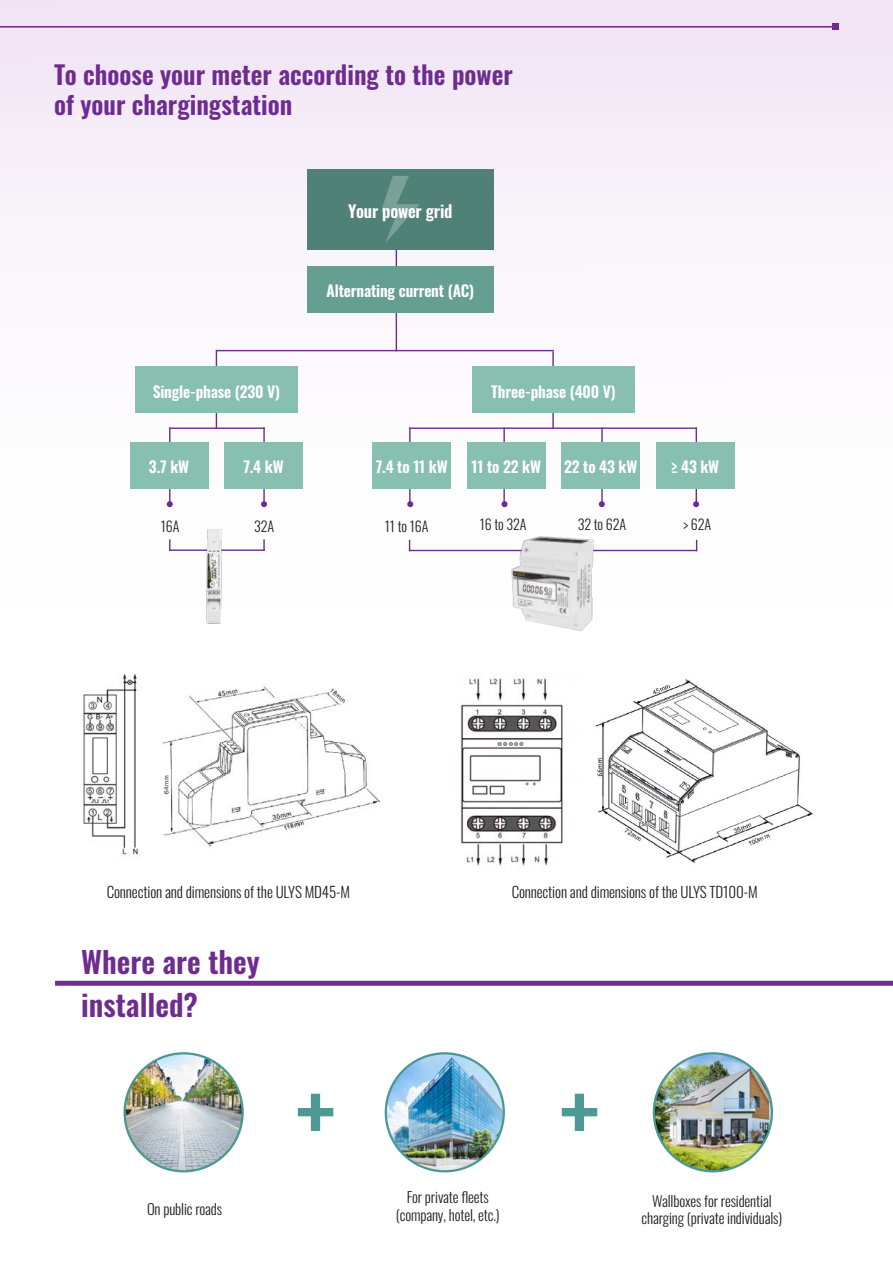
<style>
.page{position:relative;width:893px;height:1263px;background:#fff}
.page>*{position:absolute;margin:0;border:0;box-sizing:border-box;transform-origin:0 0}
.t1{font:600 29.7px/42.9px "Oswald";color:#6e2c91}
.t2{font:600 25.5px/30.6px "Oswald";color:#6e2c91}
.t3{font:600 16.95px "Oswald";letter-spacing:-.01em;color:#fff}
.t4{font:600 15.6px "Oswald";letter-spacing:-.01em;color:#fff}
.t5{font:300 15px "Oswald";letter-spacing:-.01em;color:#231f20}
.t6{font:300 14.7px/17.7px "Oswald";letter-spacing:-.01em;color:#231f20;text-align:center}
.t7{font:300 14.1px "Oswald";letter-spacing:-.01em;color:#231f20}
</style>
<div class="page">
<div style="left:0;top:0;width:893px;height:730px;background:linear-gradient(to bottom,#f3e8f5,#fff)"></div>
<div style="left:55px;top:981px;width:838px;height:5px;background:#6e2c91"></div>
<img style="left:125px;top:1053px;width:118px;height:118px;border-radius:59px">
<div style="left:124px;top:1052px;width:120px;height:120px;border:2px solid #499894;border-radius:50%"></div>
<img style="left:654px;top:1053px;width:118px;height:118px;border-radius:59px">
<div style="left:653px;top:1052px;width:120px;height:120px;border:2px solid #499894;border-radius:50%"></div>
<img style="left:386px;top:1053px;width:118px;height:118px;border-radius:59px">
<div style="left:385px;top:1052px;width:120px;height:120px;border:2px solid #499894;border-radius:50%"></div>
<svg style="left:298px;top:1094px;width:35px;height:37px"></svg>
<svg style="left:562px;top:1094px;width:35px;height:37px"></svg>
<hr style="left:0;top:26px;width:836px;height:2px;background:#6e2c91">
<svg style="left:833px;top:24px;width:6px;height:6px"></svg>
<hr style="left:396px;top:238px;width:1px;height:113px;background:#6e2c91">
<hr style="left:216px;top:350px;width:338px;height:1px;background:#6e2c91">
<hr style="left:552px;top:351px;width:2px;height:77px;background:#6e2c91">
<hr style="left:503px;top:427px;width:2px;height:77px;background:#6e2c91">
<hr style="left:409px;top:427px;width:2px;height:77px;background:#6e2c91">
<hr style="left:216px;top:350px;width:1px;height:78px;background:#6e2c91">
<hr style="left:263px;top:427px;width:2px;height:77px;background:#6e2c91">
<hr style="left:169px;top:427px;width:1px;height:77px;background:#6e2c91">
<hr style="left:169px;top:427px;width:96px;height:2px;background:#6e2c91">
<hr style="left:696px;top:427px;width:1px;height:77px;background:#6e2c91">
<hr style="left:601px;top:427px;width:2px;height:77px;background:#6e2c91">
<hr style="left:409px;top:427px;width:288px;height:2px;background:#6e2c91">
<div style="left:307px;top:266px;width:187px;height:46px;background:#659f92"></div>
<div style="left:307px;top:170px;width:187px;height:80px;background:#508176"></div>
<svg style="left:381px;top:176px;width:38px;height:67px"></svg>
<div style="left:472px;top:366px;width:163px;height:47px;background:#87bfb0"></div>
<div style="left:467px;top:442px;width:78px;height:46px;background:#87bfb0"></div>
<div style="left:561px;top:442px;width:79px;height:46px;background:#87bfb0"></div>
<div style="left:656px;top:442px;width:78px;height:46px;background:#87bfb0"></div>
<div style="left:372px;top:442px;width:79px;height:46px;background:#87bfb0"></div>
<div style="left:135px;top:366px;width:163px;height:47px;background:#87bfb0"></div>
<div style="left:130px;top:442px;width:78px;height:46px;background:#87bfb0"></div>
<div style="left:224px;top:442px;width:79px;height:46px;background:#87bfb0"></div>
<svg style="left:167px;top:501px;width:6px;height:6px"></svg>
<svg style="left:261px;top:501px;width:6px;height:6px"></svg>
<svg style="left:407px;top:501px;width:6px;height:6px"></svg>
<div style="left:501px;top:501px;width:7px;height:6px;background:#6e2c91;border-radius:50%"></div>
<svg style="left:599px;top:501px;width:6px;height:6px"></svg>
<svg style="left:693px;top:501px;width:6px;height:6px"></svg>
<hr style="left:169px;top:549px;width:96px;height:2px;background:#6e2c91">
<svg style="left:263px;top:539px;width:2px;height:12px"></svg>
<hr style="left:409px;top:550px;width:288px;height:1px;background:#6e2c91">
<img style="left:193px;top:529px;width:41px;height:98px">
<img style="left:504px;top:532px;width:98px;height:104px">
<img style="left:454px;top:668px;width:126px;height:198px">
<img style="left:581px;top:675px;width:234px;height:188px">
<img style="left:78px;top:668px;width:68px;height:187px">
<img style="left:160px;top:678px;width:219px;height:169px">
<p class="t2" style="left:54px;top:61px;width:460px">To choose your meter according to the power of your chargingstation</p>
<p class="t3" style="left:348px;top:203px;width:106px">Your power grid</p>
<p class="t4" style="left:153px;top:383px;width:129px">Single-phase (230 V)</p>
<p class="t4" style="left:149px;top:458px;width:42px">3.7 kW</p>
<p class="t4" style="left:243px;top:458px;width:42px">7.4 kW</p>
<p class="t4" style="left:327px;top:282px;width:149px">Alternating current (AC)</p>
<p class="t4" style="left:491px;top:383px;width:126px">Three-phase (400 V)</p>
<p class="t4" style="left:376px;top:458px;width:73px">7.4 to 11 kW</p>
<p class="t4" style="left:471px;top:458px;width:71px">11 to 22 kW</p>
<p class="t4" style="left:564px;top:458px;width:75px">22 to 43 kW</p>
<p class="t4" style="left:671px;top:458px;width:50px">≥ 43 kW</p>
<p class="t7" style="left:161px;top:514px;width:20px">16A</p>
<p class="t7" style="left:254px;top:514px;width:22px">32A</p>
<p class="t7" style="left:385px;top:514px;width:45px">11 to 16A</p>
<p class="t7" style="left:480px;top:512px;width:48px">16 to 32A</p>
<p class="t7" style="left:578px;top:512px;width:50px">32 to 62A</p>
<p class="t7" style="left:683px;top:511px;width:30px">&gt; 62A</p>
<p class="t5" style="left:107px;top:878px;width:245px">Connection and dimensions of the ULYS MD45-M</p>
<p class="t5" style="left:512px;top:878px;width:248px">Connection and dimensions of the ULYS TD100-M</p>
<p class="t1" style="left:81px;top:943px;width:180px">Where are they installed?</p>
<p class="t6" style="left:147px;top:1199px;width:77px">On public roads</p>
<p class="t6" style="left:396px;top:1187px;width:105px">For private fleets (company, hotel, etc.)</p>
<p class="t6" style="left:641px;top:1190px;width:142px">Wallboxes for residential charging (private individuals)</p>
</div>
